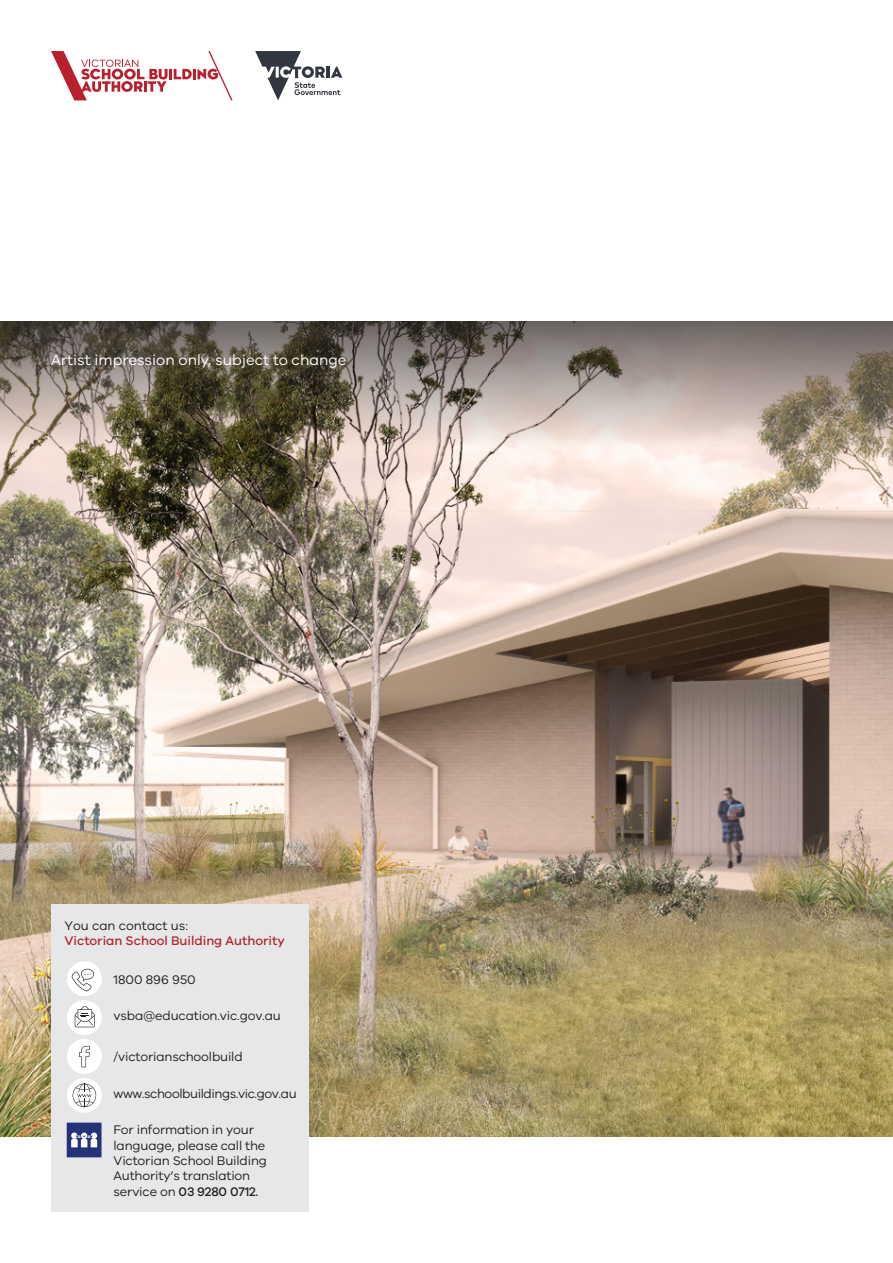
<style>
.page{position:relative;width:893px;height:1263px;background:#fff}
.page>*{position:absolute;margin:0;border:0;box-sizing:border-box;transform-origin:0 0}
.t1{font:15px "VIC";color:#fff}
.t2{font:12.9px/15.5px "VIC";letter-spacing:-.015em;color:#231f20}
.t3{font:500 12.9px/15.5px "VIC";color:#b1272c}
.t4{font:12.9px "VIC";letter-spacing:-.035em;color:#231f20}
.s1{font-weight:400;color:#231f20}
.s2{font-weight:500}
</style>
<div class="page">
<img style="left:0;top:491px;width:893px;height:646px">
<svg style="left:0;top:321px;width:893px;height:170px;background:#988d81"></svg>
<svg style="left:255px;top:51px;width:87px;height:49px"></svg>
<svg style="left:51px;top:51px;width:182px;height:49px"></svg>
<div style="left:51px;top:905px;width:257px;height:307px;background:#e6e7e9"></div>
<div style="left:67px;top:961px;width:35px;height:35px;background:#fff;border-radius:50%"></div>
<svg style="left:71px;top:969px;width:23px;height:22px"></svg>
<div style="left:67px;top:1078px;width:35px;height:35px;background:#fff;border-radius:50%"></div>
<svg style="left:73px;top:1083px;width:23px;height:24px"></svg>
<div style="left:67px;top:1039px;width:35px;height:35px;background:#fff;border-radius:50%"></div>
<svg style="left:79px;top:1046px;width:11px;height:21px"></svg>
<div style="left:67px;top:1000px;width:35px;height:35px;background:#fff;border-radius:50%"></div>
<svg style="left:75px;top:1006px;width:20px;height:21px"></svg>
<div style="left:67px;top:1122px;width:35px;height:35px;background:#243279;border:1px solid #243279"></div>
<svg style="left:71px;top:1132px;width:26px;height:15px"></svg>
<p class="t1" style="left:51px;top:351px;width:297px">Artist impression only, subject to change</p>
<p class="t3" style="left:64px;top:917px;width:222px"><span class="s1">You can contact us:<br></span>Victorian School Building Authority</p>
<p class="t2" style="left:114px;top:972px;width:84px">1800 896 950</p>
<p class="t2" style="left:114px;top:1007px;width:169px">vsba@education.vic.gov.au</p>
<p class="t2" style="left:114px;top:1048px;width:131px">/victorianschoolbuild</p>
<p class="t4" style="left:114px;top:1086px;width:185px">www.schoolbuildings.vic.gov.au</p>
<p class="t2" style="left:114px;top:1122px;width:155px">For information in your language, please call the<br>Victorian School Building<br>Authority’s translation service on <span class="s2">03 9280 0712.</span></p>
</div>
